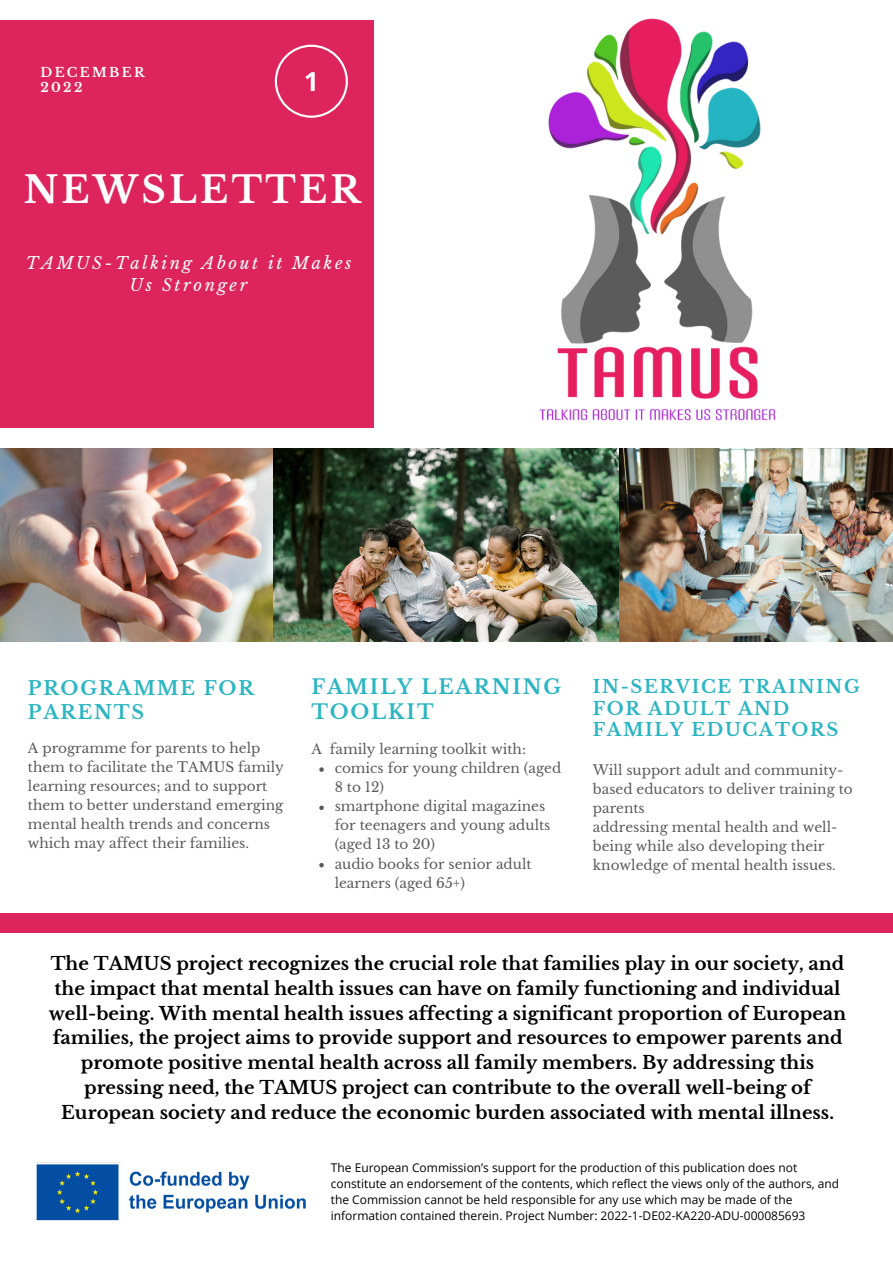
<style>
.page{position:relative;width:893px;height:1264px;background:#fff}
.page>*{position:absolute;margin:0;border:0;box-sizing:border-box;transform-origin:0 0}
.t1{font:700 36.75px "Libre Baskerville";letter-spacing:.09em;color:#fff}
.t2{font:700 20.1px/24.8px "Libre Baskerville";letter-spacing:.09em;color:#2cb5c2}
.t3{font:700 19.05px/23.5px "Libre Baskerville";letter-spacing:.09em;color:#2cb5c2}
.t4{font:700 18px/24.8px "Libre Baskerville";color:#000;text-align:center}
.t5{font:700 18px/21.3px "Libre Baskerville";letter-spacing:.09em;color:#2cb5c2}
.t6{font:italic 16.5px/22.5px "Libre Baskerville";letter-spacing:.16em;color:#fff;text-align:center}
.t7{font:13.65px/19px "Libre Baskerville";color:#000}
.t8{font:700 12.9px/15px "Libre Baskerville";letter-spacing:.18em;color:#fff}
.t9{font:12px/16px "Open Sans";color:#000}
</style>
<div class="page">
<img style="left:373px;top:18px;width:519px;height:431px">
<div style="left:0;top:20px;width:373px;height:407px;background:#dd245c"></div>
<div style="left:0;top:913px;width:892px;height:19px;background:#dd245c"></div>
<img style="left:0;top:449px;width:892px;height:192px">
<img style="left:35px;top:1162px;width:271px;height:59px">
<svg style="left:275px;top:45px;width:73px;height:73px"></svg>
<svg style="left:319px;top:767px;width:5px;height:4px"></svg>
<svg style="left:319px;top:805px;width:5px;height:5px"></svg>
<svg style="left:319px;top:862px;width:5px;height:5px"></svg>
<p class="t8" style="left:40px;top:65px;width:105px">DECEMBER<br>2022</p>
<h1 class="t1" style="left:24px;top:168px;width:338px">NEWSLETTER</h1>
<p class="t6" style="left:26px;top:252px;width:327px">TAMUS-Talking About it Makes<br>Us Stronger</p>
<h3 class="t3" style="left:28px;top:677px;width:227px">PROGRAMME FOR<br>PARENTS</h3>
<p class="t7" style="left:28px;top:738px;width:257px">A programme for parents to help them to facilitate the TAMUS family learning resources; and to support them to better understand emerging mental health trends and concerns which may affect their families.</p>
<h2 class="t2" style="left:311px;top:674px;width:251px">FAMILY LEARNING<br>TOOLKIT</h2>
<p class="t7" style="left:311px;top:739px;width:216px">A family learning toolkit with:</p>
<p class="t7" style="left:334px;top:758px;width:228px">comics for young children (aged<br>8 to 12)<br>smartphone digital magazines for teenagers and young adults (aged 13 to 20)<br>audio books for senior adult learners (aged 65+)</p>
<h3 class="t5" style="left:592px;top:676px;width:268px">IN-SERVICE TRAINING<br>FOR ADULT AND<br>FAMILY EDUCATORS</h3>
<p class="t7" style="left:592px;top:760px;width:261px">Will support adult and community&shy;based educators to deliver training to parents<br>addressing mental health and well&shy;being while also developing their knowledge of mental health issues.</p>
<p class="t4" style="left:49px;top:951px;width:798px">The TAMUS project recognizes the crucial role that families play in our society, and the impact that mental health issues can have on family functioning and individual well-being. With mental health issues affecting a significant proportion of European families, the project aims to provide support and resources to empower parents and promote positive mental health across all family members. By addressing this pressing need, the TAMUS project can contribute to the overall well-being of European society and reduce the economic burden associated with mental illness.</p>
<p class="t9" style="left:331px;top:1159px;width:510px">The European Commission’s support for the production of this publication does not constitute an endorsement of the contents, which reflect the views only of the authors, and the Commission cannot be held responsible for any use which may be made of the information contained therein. Project Number: 2022-1-DE02-KA220-ADU-000085693</p>
</div>
